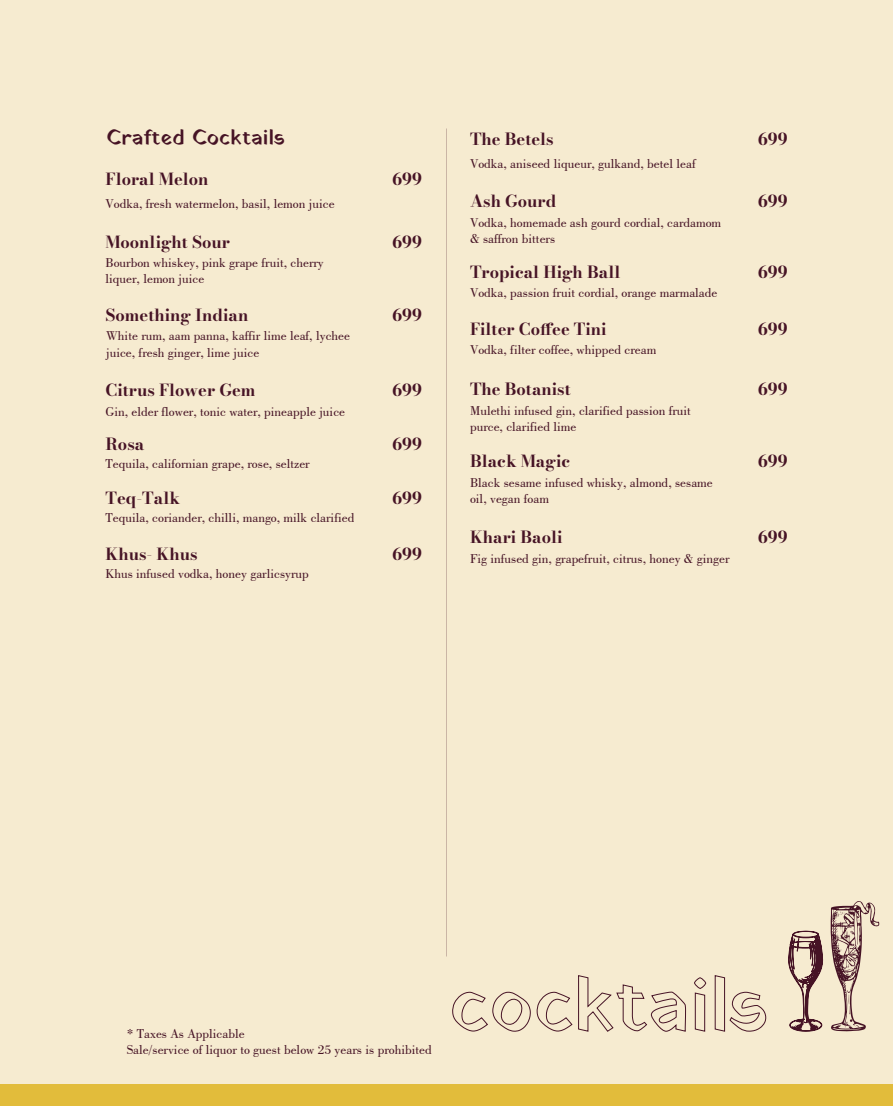
<style>
.page{position:relative;width:893px;height:1106px;background:#f6ebd0}
.page>*{position:absolute;margin:0;border:0;box-sizing:border-box;transform-origin:0 0}
.t1{font:21px "Yatra One";color:#461325}
.t2{font:16.5px "Bodoni Moda";color:#461325}
.t3{font:13.5px/16.2px "Bodoni BT";color:#461325}
</style>
<div class="page">
<svg style="left:452px;top:991px;width:79px;height:41px"></svg>
<svg style="left:537px;top:975px;width:149px;height:57px"></svg>
<svg style="left:694px;top:977px;width:13px;height:55px"></svg>
<svg style="left:714px;top:975px;width:53px;height:57px"></svg>
<div style="left:0;top:1084px;width:893px;height:22px;background:#e2bc3b"></div>
<svg style="left:788px;top:901px;width:91px;height:131px"></svg>
<h1 class="t1" style="left:107px;top:123px;width:180px">Crafted Cocktails</h1>
<p class="t2" style="left:106px;top:168px;width:105px">Floral Melon</p>
<p class="t3" style="left:106px;top:195px;width:231px">Vodka, fresh watermelon, basil, lemon juice</p>
<p class="t2" style="left:106px;top:230px;width:126px">Moonlight Sour</p>
<p class="t3" style="left:106px;top:254px;width:220px">Bourbon whiskey, pink grape fruit, cherry liquer, lemon juice</p>
<p class="t2" style="left:106px;top:304px;width:144px">Something Indian</p>
<p class="t3" style="left:106px;top:328px;width:245px">White rum, aam panna, kaffir lime leaf, lychee juice, fresh ginger, lime juice</p>
<p class="t2" style="left:106px;top:379px;width:152px">Citrus Flower Gem</p>
<p class="t3" style="left:106px;top:403px;width:241px">Gin, elder flower, tonic water, pineapple juice</p>
<p class="t2" style="left:106px;top:433px;width:40px">Rosa</p>
<p class="t3" style="left:106px;top:455px;width:206px">Tequila, californian grape, rose, seltzer</p>
<p class="t2" style="left:106px;top:487px;width:76px">Teq-Talk</p>
<p class="t2" style="left:106px;top:542px;width:94px">Khus- Khus</p>
<p class="t3" style="left:106px;top:509px;width:250px">Tequila, coriander, chilli, mango, milk clarified</p>
<p class="t3" style="left:106px;top:565px;width:205px">Khus infused vodka, honey garlicsyrup</p>
<p class="t2" style="left:392px;top:168px;width:32px">699</p>
<p class="t2" style="left:392px;top:230px;width:32px">699</p>
<p class="t2" style="left:392px;top:304px;width:32px">699</p>
<p class="t2" style="left:392px;top:379px;width:32px">699</p>
<p class="t2" style="left:392px;top:433px;width:32px">699</p>
<p class="t2" style="left:392px;top:487px;width:32px">699</p>
<p class="t2" style="left:392px;top:542px;width:32px">699</p>
<p class="t2" style="left:470px;top:128px;width:85px">The Betels</p>
<p class="t3" style="left:470px;top:155px;width:227px">Vodka, aniseed liqueur, gulkand, betel leaf</p>
<p class="t2" style="left:470px;top:190px;width:88px">Ash Gourd</p>
<p class="t3" style="left:470px;top:214px;width:253px">Vodka, homemade ash gourd cordial, cardamom &amp; saffron bitters</p>
<p class="t2" style="left:470px;top:260px;width:152px">Tropical High Ball</p>
<p class="t2" style="left:470px;top:317px;width:138px">Filter Coffee Tini</p>
<p class="t3" style="left:470px;top:284px;width:249px">Vodka, passion fruit cordial, orange marmalade</p>
<p class="t3" style="left:470px;top:341px;width:188px">Vodka, filter coffee, whipped cream</p>
<p class="t2" style="left:470px;top:377px;width:102px">The Botanist</p>
<p class="t3" style="left:470px;top:402px;width:222px">Mulethi infused gin, clarified passion fruit purce, clarified lime</p>
<p class="t2" style="left:470px;top:450px;width:102px">Black Magic</p>
<p class="t3" style="left:470px;top:474px;width:244px">Black sesame infused whisky, almond, sesame oil, vegan foam</p>
<p class="t2" style="left:470px;top:525px;width:94px">Khari Baoli</p>
<p class="t3" style="left:470px;top:550px;width:261px">Fig infused gin, grapefruit, citrus, honey &amp; ginger</p>
<p class="t2" style="left:758px;top:128px;width:32px">699</p>
<p class="t2" style="left:758px;top:190px;width:32px">699</p>
<p class="t2" style="left:758px;top:260px;width:32px">699</p>
<p class="t2" style="left:758px;top:317px;width:32px">699</p>
<p class="t2" style="left:758px;top:377px;width:32px">699</p>
<p class="t2" style="left:758px;top:450px;width:32px">699</p>
<p class="t2" style="left:758px;top:525px;width:32px">699</p>
<p class="t3" style="left:127px;top:1024px;width:307px">* Taxes As Applicable<br>Sale/service of liquor to guest below 25 years is prohibited</p>
</div>
